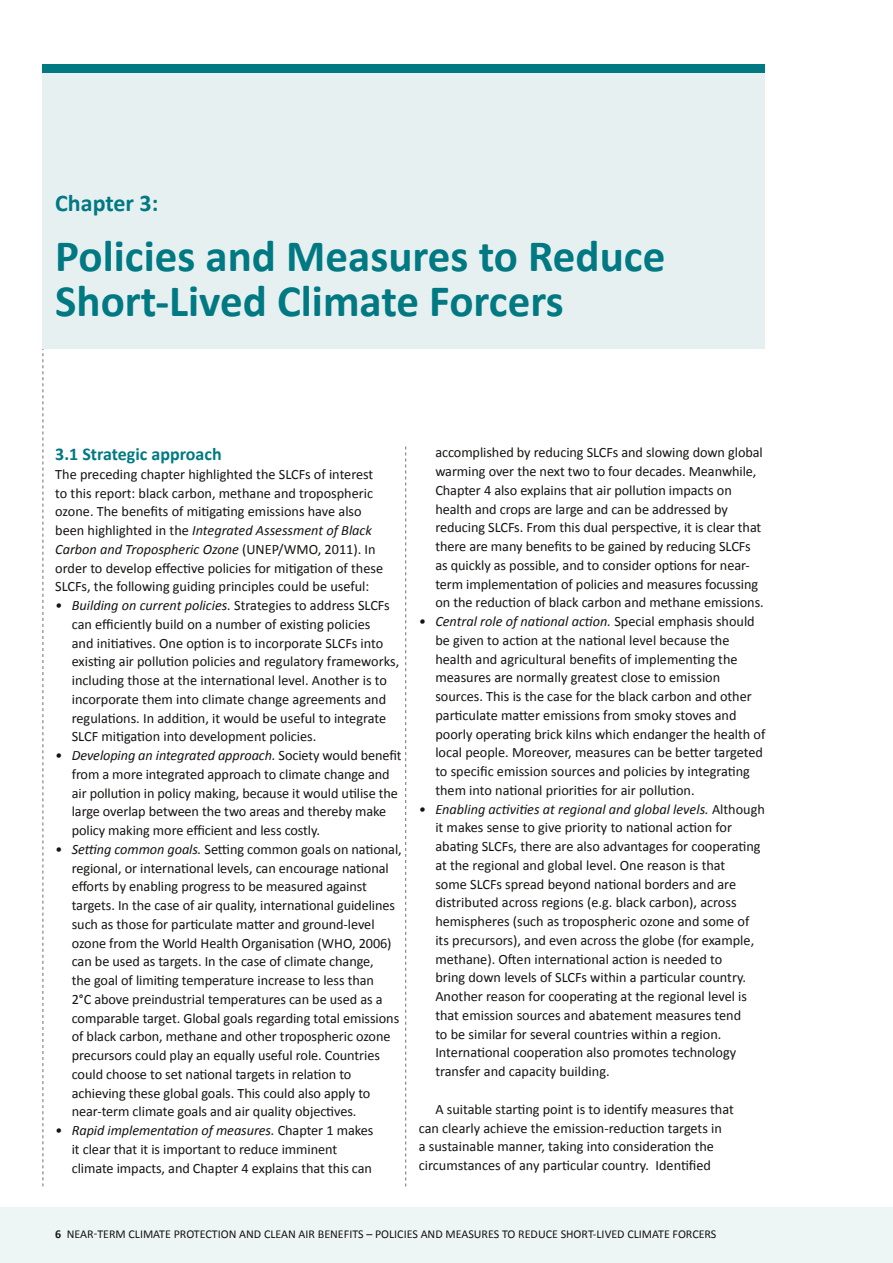
<style>
.page{position:relative;width:893px;height:1263px;background:#fff}
.page>*{position:absolute;margin:0;border:0;box-sizing:border-box;transform-origin:0 0}
.t1{font:700 45px/45px "Calibri";color:#007982}
.t2{font:700 24px "Calibri";color:#007982}
.t3{font:700 18px "Calibri";color:#007982}
.t4{font:14.25px/18.8px "Calibri";letter-spacing:-.005em;color:#151412}
.t5{font:12px "Calibri";color:#151412}
.s1{font-style:italic}
.s2{font-weight:700}
</style>
<div class="page">
<div style="left:0;top:1208px;width:893px;height:55px;background:#eef5f5"></div>
<svg style="left:405px;top:446px;width:1px;height:740px"></svg>
<svg style="left:43px;top:349px;width:1px;height:837px"></svg>
<div style="left:43px;top:64px;width:722px;height:285px;background:#e7f0f1"></div>
<div style="left:43px;top:64px;width:722px;height:8px;background:#007982"></div>
<h2 class="t2" style="left:55px;top:188px;width:105px">Chapter 3:</h2>
<h1 class="t1" style="left:55px;top:231px;width:612px">Policies and Measures to Reduce<br>Short-Lived Climate Forcers</h1>
<p class="t3" style="left:55px;top:443px;width:168px">3.1 Strategic approach</p>
<p class="t4" style="left:55px;top:464px;width:329px">The preceding chapter highlighted the SLCFs of interest to this report: black carbon, methane and tropospheric ozone. The benefits of mitigating emissions have also been highlighted in the <span class="s1">Integrated Assessment of Black Carbon and Tropospheric Ozone</span> (UNEP/WMO, 2011). In order to develop effective policies for mitigation of these SLCFs, the following guiding principles could be useful:</p>
<p class="t4" style="left:72px;top:595px;width:329px;text-indent:-17px"><span class="s1">• Building on current policies.</span> Strategies to address SLCFs can efficiently build on a number of existing policies<br>and initiatives. One option is to incorporate SLCFs into existing air pollution policies and regulatory frameworks, including those at the international level. Another is to incorporate them into climate change agreements and regulations. In addition, it would be useful to integrate SLCF mitigation into development policies.</p>
<p class="t4" style="left:72px;top:745px;width:331px;text-indent:-17px"><span class="s1">• Developing an integrated approach.</span> Society would benefit from a more integrated approach to climate change and air pollution in policy making, because it would utilise the large overlap between the two areas and thereby make policy making more efficient and less costly.</p>
<p class="t4" style="left:72px;top:839px;width:331px;text-indent:-17px"><span class="s1">• Setting common goals.</span> Setting common goals on national, regional, or international levels, can encourage national efforts by enabling progress to be measured against targets. In the case of air quality, international guidelines such as those for particulate matter and ground-level ozone from the World Health Organisation (WHO, 2006) can be used as targets. In the case of climate change,<br>the goal of limiting temperature increase to less than<br>2°C above preindustrial temperatures can be used as a comparable target. Global goals regarding total emissions of black carbon, methane and other tropospheric ozone precursors could play an equally useful role. Countries could choose to set national targets in relation to achieving these global goals. This could also apply to near-term climate goals and air quality objectives.</p>
<p class="t4" style="left:72px;top:1120px;width:303px;text-indent:-17px"><span class="s1">• Rapid implementation of measures.</span> Chapter 1 makes it clear that it is important to reduce imminent climate impacts, and Chapter 4 explains that this can</p>
<p class="t4" style="left:435px;top:442px;width:330px">accomplished by reducing SLCFs and slowing down global warming over the next two to four decades. Meanwhile, Chapter 4 also explains that air pollution impacts on health and crops are large and can be addressed by reducing SLCFs. From this dual perspective, it is clear that there are many benefits to be gained by reducing SLCFs as quickly as possible, and to consider options for near&shy;term implementation of policies and measures focussing on the reduction of black carbon and methane emissions.</p>
<p class="t4" style="left:435px;top:611px;width:332px;text-indent:-17px"><span class="s1">• Central role of national action.</span> Special emphasis should be given to action at the national level because the health and agricultural benefits of implementing the measures are normally greatest close to emission sources. This is the case for the black carbon and other particulate matter emissions from smoky stoves and poorly operating brick kilns which endanger the health of local people. Moreover, measures can be better targeted to specific emission sources and policies by integrating them into national priorities for air pollution.</p>
<p class="t4" style="left:435px;top:799px;width:331px;text-indent:-17px"><span class="s1">• Enabling activities at regional and global levels.</span> Although it makes sense to give priority to national action for abating SLCFs, there are also advantages for cooperating at the regional and global level. One reason is that<br>some SLCFs spread beyond national borders and are distributed across regions (e.g. black carbon), across hemispheres (such as tropospheric ozone and some of its precursors), and even across the globe (for example, methane). Often international action is needed to<br>bring down levels of SLCFs within a particular country.<br>Another reason for cooperating at the regional level is that emission sources and abatement measures tend<br>to be similar for several countries within a region.<br>International cooperation also promotes technology transfer and capacity building.</p>
<p class="t4" style="left:419px;top:1099px;width:316px;text-indent:17px">A suitable starting point is to identify measures that can clearly achieve the emission-reduction targets in<br>a sustainable manner, taking into consideration the circumstances of any particular country. Identified</p>
<p class="t5" style="left:55px;top:1226px;width:50px"><span class="s2">6</span> Near-term</p>
<p class="t5" style="left:129px;top:1226px;width:14px">Climate</p>
<p class="t5" style="left:174px;top:1226px;width:14px">Protection</p>
<p class="t5" style="left:239px;top:1226px;width:9px">and</p>
<p class="t5" style="left:264px;top:1226px;width:14px">Clean</p>
<p class="t5" style="left:299px;top:1226px;width:33px">Air Benefits</p>
<p class="t5" style="left:366px;top:1226px;width:352px">– POLICIES AND MEASURES TO REDUCE SHORT-LIVED CLIMATE FORCERS</p>
</div>
